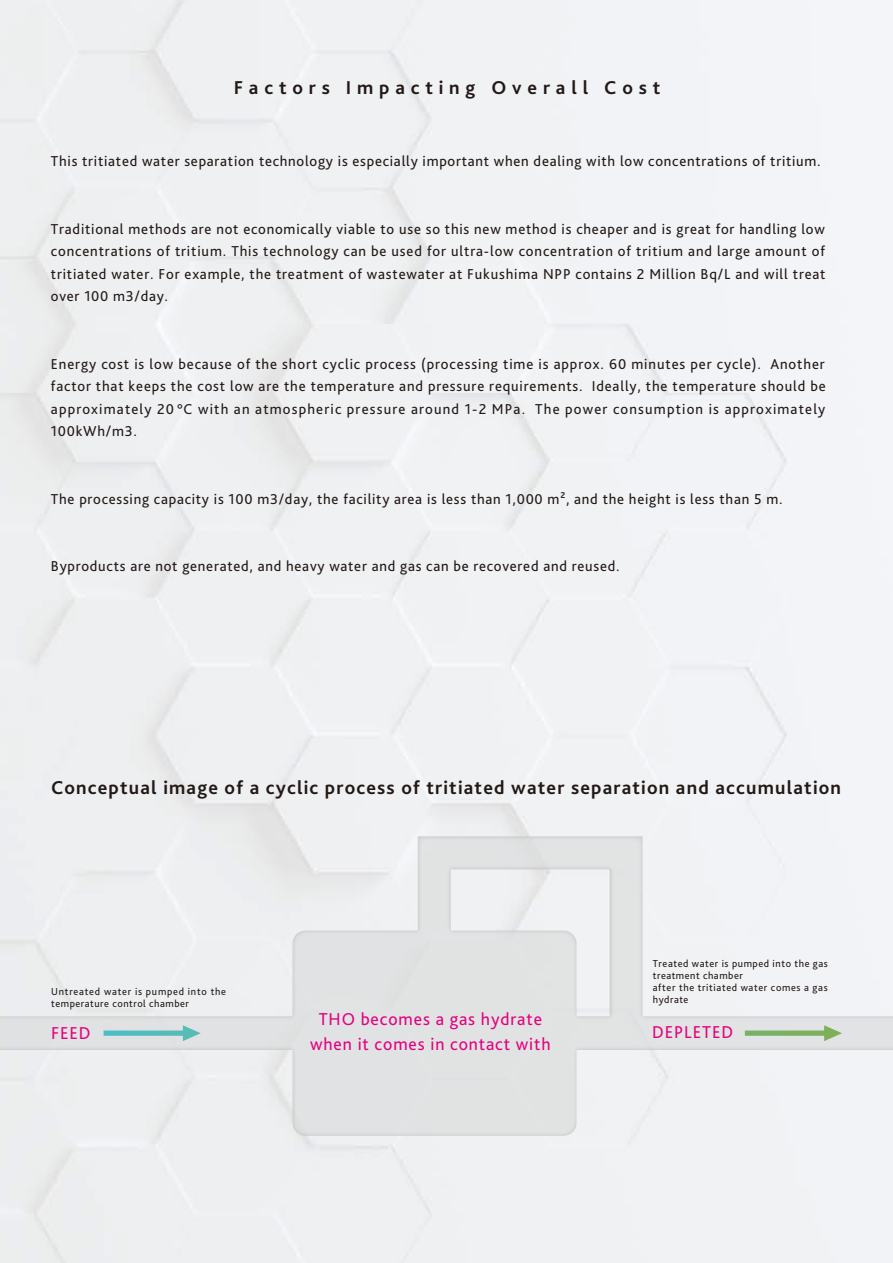
<style>
.page{position:relative;width:893px;height:1263px;background:#fff}
.page>*{position:absolute;margin:0;border:0;box-sizing:border-box;transform-origin:0 0}
.t1{font:700 19.5px "Bliss Pro";letter-spacing:.06em;color:#221815}
.t2{font:700 19.5px "Bliss Pro";letter-spacing:.3em;color:#221815}
.t3{font:18px/25.5px "Bliss Pro";letter-spacing:.05em;color:#e4007f;text-align:center}
.t4{font:15px/22.5px "Bliss Pro";letter-spacing:.05em;color:#221815;text-align:justify}
.t5{font:10.5px/12px "Bliss Pro";letter-spacing:.055em;color:#221815}
</style>
<div class="page">
<svg style="left:0;top:836px;width:893px;height:300px;fill:#edeff1"></svg>
<svg style="left:104px;top:1025px;width:97px;height:16px;background:#aed4d4"></svg>
<svg style="left:745px;top:1025px;width:97px;height:16px;background:#bcd1b4"></svg>
<h1 class="t2" style="left:234px;top:75px;width:428px">Factors Impacting Overall Cost</h1>
<p class="t4" style="left:51px;top:150px;width:771px">This tritiated water separation technology is especially important when dealing with low concentrations of tritium.</p>
<p class="t4" style="left:51px;top:217px;width:776px">Traditional methods are not economically viable to use so this new method is cheaper and is great for handling low concentrations of tritium. This technology can be used for ultra-low concentration of tritium and large amount of tritiated water. For example, the treatment of wastewater at Fukushima NPP contains 2 Million Bq/L and will treat over 100 m3/day.</p>
<p class="t4" style="left:51px;top:352px;width:776px">Energy cost is low because of the short cyclic process (processing time is approx. 60 minutes per cycle). Another factor that keeps the cost low are the temperature and pressure requirements. Ideally, the temperature should be approximately 20 °C with an atmospheric pressure around 1-2 MPa. The power consumption is approximately 100kWh/m3.</p>
<p class="t4" style="left:51px;top:487px;width:733px">The processing capacity is 100 m3/day, the facility area is less than 1,000 m², and the height is less than 5 m.</p>
<p class="t4" style="left:51px;top:555px;width:570px">Byproducts are not generated, and heavy water and gas can be recovered and reused.</p>
<h1 class="t1" style="left:51px;top:775px;width:792px">Conceptual image of a cyclic process of tritiated water separation and accumulation</h1>
<p class="t5" style="left:51px;top:985px;width:176px">Untreated water is pumped into the temperature control chamber</p>
<p class="t3" style="left:51px;top:1020px;width:41px">FEED</p>
<p class="t3" style="left:310px;top:1005px;width:242px">THO becomes a gas hydrate when it comes in contact with</p>
<p class="t5" style="left:653px;top:957px;width:177px">Treated water is pumped into the gas treatment chamber<br>after the tritiated water comes a gas hydrate</p>
<p class="t3" style="left:652px;top:1019px;width:82px">DEPLETED</p>
</div>
